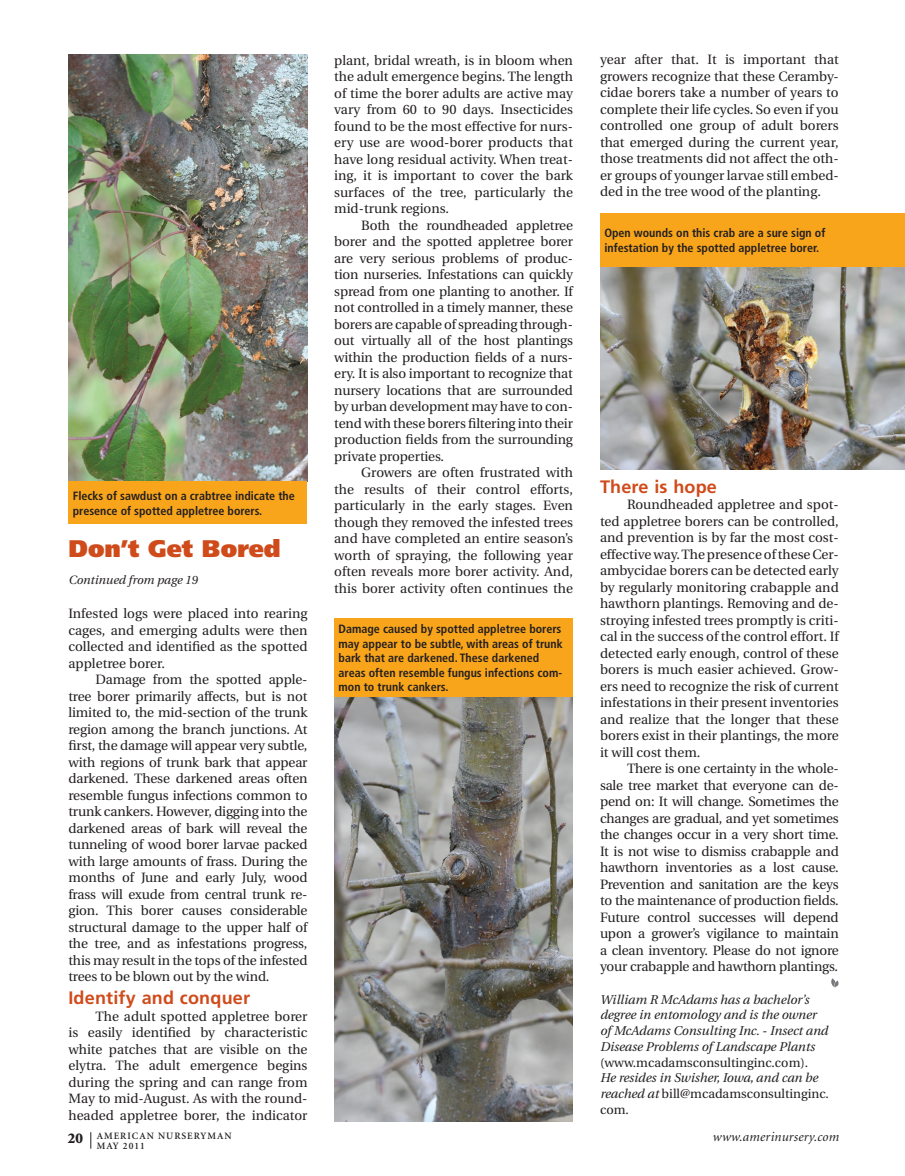
<style>
.page{position:relative;width:905px;height:1176px;background:#fff}
.page>*{position:absolute;margin:0;border:0;box-sizing:border-box;transform-origin:0 0}
.t1{font:900 24px "Frutiger";color:#d04b1b}
.t2{font:700 18px "Frutiger";letter-spacing:.01em;color:#d04b1b}
.t3{font:13.5px/16.5px "Utopia";color:#231f20;text-align:justify}
.t4{font:italic 13.5px "Minion";letter-spacing:.01em;color:#231f20}
.t5{font:italic 12.75px/15.8px "Utopia";color:#231f20}
.t6{font:12.75px "Utopia";color:#231f20}
.t7{font:700 condensed 12px/14.4px "Frutiger";color:#231f20}
.t8{font:italic 12px "Utopia";color:#231f20}
.t9{font:600 9.75px/9.8px "Minion";letter-spacing:.1em;color:#231f20}
.s1{font-style:normal}
.s2{font-weight:900;font-size:15px}
</style>
<div class="page">
<svg style="left:90px;top:1132px;width:1px;height:16px"></svg>
<img style="left:68px;top:54px;width:239px;height:428px">
<div style="left:68px;top:482px;width:239px;height:42px;background:#f9a51b"></div>
<img style="left:600px;top:267px;width:304px;height:203px">
<img style="left:334px;top:697px;width:238px;height:424px">
<div style="left:334px;top:618px;width:238px;height:79px;background:#f9a51b"></div>
<div style="left:599px;top:213px;width:305px;height:54px;background:#f9a51b"></div>
<svg style="left:831px;top:978px;width:7px;height:10px"></svg>
<p class="t7" style="left:73px;top:490px;width:223px">Flecks of sawdust on a crabtree indicate the presence of spotted appletree borers.</p>
<h1 class="t1" style="left:68px;top:539px;width:214px">Don’t Get Bored</h1>
<p class="t8" style="left:68px;top:575px;width:130px">Continued from page 19</p>
<p class="t3" style="left:68px;top:606px;width:240px">Infested logs were placed into rearing cages, and emerging adults were then collected and identified as the spotted appletree borer.</p>
<p class="t3" style="left:68px;top:672px;width:240px;text-indent:27px">Damage from the spotted apple&shy;tree borer primarily affects, but is not limited to, the mid-section of the trunk region among the branch junctions. At first, the damage will appear very subtle, with regions of trunk bark that appear darkened. These darkened areas often resemble fungus infections common to trunk cankers. However, digging into the darkened areas of bark will reveal the tunneling of wood borer larvae packed with large amounts of frass. During the months of June and early July, wood frass will exude from central trunk re&shy;gion. This borer causes considerable structural damage to the upper half of the tree, and as infestations progress, this may result in the tops of the infested trees to be blown out by the wind.</p>
<h2 class="t2" style="left:68px;top:991px;width:183px">Identify and conquer</h2>
<p class="t3" style="left:68px;top:1009px;width:240px;text-indent:27px">The adult spotted appletree borer is easily identified by characteristic white patches that are visible on the elytra. The adult emergence begins during the spring and can range from May to mid-August. As with the round&shy;headed appletree borer, the indicator</p>
<p class="t3" style="left:334px;top:53px;width:240px">plant, bridal wreath, is in bloom when the adult emergence begins. The length of time the borer adults are active may vary from 60 to 90 days. Insecticides found to be the most effective for nurs&shy;ery use are wood-borer products that have long residual activity. When treat&shy;ing, it is important to cover the bark surfaces of the tree, particularly the mid-trunk regions.</p>
<p class="t3" style="left:334px;top:218px;width:240px;text-indent:27px">Both the roundheaded appletree borer and the spotted appletree borer are very serious problems of produc&shy;tion nurseries. Infestations can quickly spread from one planting to another. If not controlled in a timely manner, these borers are capable of spreading through&shy;out virtually all of the host plantings within the production fields of a nurs&shy;ery. It is also important to recognize that nursery locations that are surrounded by urban development may have to con&shy;tend with these borers filtering into their production fields from the surrounding private properties.</p>
<p class="t3" style="left:334px;top:465px;width:240px;text-indent:27px">Growers are often frustrated with the results of their control efforts, particularly in the early stages. Even though they removed the infested trees and have completed an entire season’s worth of spraying, the following year often reveals more borer activity. And, this borer activity often continues the</p>
<p class="t7" style="left:338px;top:623px;width:226px">Damage caused by spotted appletree borers may appear to be subtle, with areas of trunk bark that are darkened. These darkened areas often resemble fungus infections com&shy;mon to trunk cankers.</p>
<p class="t3" style="left:599px;top:53px;width:240px">year after that. It is important that growers recognize that these Ceramby&shy;cidae borers take a number of years to complete their life cycles. So even if you controlled one group of adult borers that emerged during the current year, those treatments did not affect the oth&shy;er groups of younger larvae still embed&shy;ded in the tree wood of the planting.</p>
<p class="t7" style="left:604px;top:227px;width:222px">Open wounds on this crab are a sure sign of infestation by the spotted appletree borer.</p>
<h2 class="t2" style="left:599px;top:479px;width:118px">There is hope</h2>
<p class="t3" style="left:599px;top:498px;width:240px;text-indent:27px">Roundheaded appletree and spot&shy;ted appletree borers can be controlled, and prevention is by far the most cost&shy;effective way. The presence of these Cer&shy;ambycidae borers can be detected early by regularly monitoring crabapple and hawthorn plantings. Removing and de&shy;stroying infested trees promptly is criti&shy;cal in the success of the control effort. If detected early enough, control of these borers is much easier achieved. Grow&shy;ers need to recognize the risk of current infestations in their present inventories and realize that the longer that these borers exist in their plantings, the more it will cost them.</p>
<p class="t3" style="left:599px;top:762px;width:240px;text-indent:27px">There is one certainty in the whole&shy;sale tree market that everyone can de&shy;pend on: It will change. Sometimes the changes are gradual, and yet sometimes the changes occur in a very short time.<br>It is not wise to dismiss crabapple and hawthorn inventories as a lost cause.<br>Prevention and sanitation are the keys to the maintenance of production fields.<br>Future control successes will depend upon a grower’s vigilance to maintain a clean inventory. Please do not ignore your crabapple and hawthorn plantings.</p>
<p class="t5" style="left:599px;top:992px;width:229px">William R McAdams has a bachelor’s degree in entomology and is the owner of McAdams Consulting Inc. - Insect and Disease Problems of Landscape Plants</p>
<p class="t6" style="left:599px;top:1057px;width:210px">(www.mcadamsconsultinginc.com).</p>
<p class="t5" style="left:599px;top:1071px;width:230px">He resides in Swisher, Iowa, and can be reached at <span class="s1">bill@mcadamsconsultinginc. com.</span></p>
<p class="t9" style="left:97px;top:1132px;width:136px;text-indent:-29px"><span class="s2">20</span> AMERICAN NURSERYMAN<br>MAY 2011</p>
<p class="t4" style="left:712px;top:1132px;width:128px">www.amerinursery.com</p>
</div>
